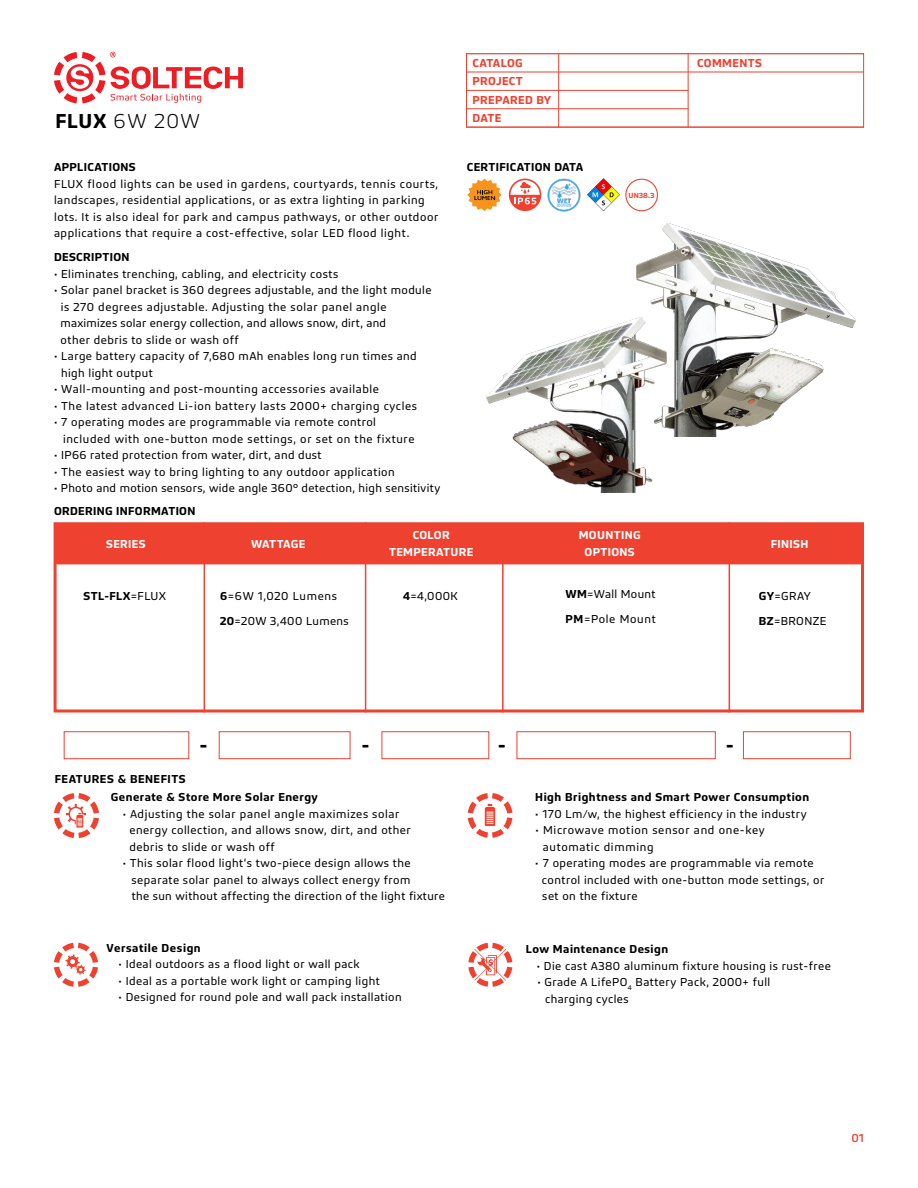
<style>
.page{position:relative;width:918px;height:1188px;background:#fff}
.page>*{position:absolute;margin:0;border:0;box-sizing:border-box;transform-origin:0 0}
.t1{font:300 21px "Bega";color:#000}
.t2{font:600 21px "Bega";color:#000}
.t3{font:12px/16.5px "Bega";letter-spacing:.04em;color:#000}
.t4{font:12px/16.5px "Bega";letter-spacing:.04em;color:#000101}
.t5{font:600 12px "Bega";letter-spacing:.04em;color:#000}
.t6{font:600 12px/16.5px "Bega";letter-spacing:.03em;color:#fff;text-align:center}
.t7{font:600 12px/18.8px "Bega";letter-spacing:.03em;color:#ef4130}
.t8{font:600 12px "Bega";color:#fff}
.t9{font:500 12px "Bega";color:#ef4130}
.t10{font:600 7.65px "Bega";color:#ef4130}
.s1{font-weight:600}
.s2{color:#000101}
.s3{font-weight:400}
</style>
<div class="page">
<svg style="left:54px;top:52px;width:189px;height:51px"></svg>
<div style="left:466px;top:53px;width:398px;height:75px;background:#fff;border:1px solid #ef4130"></div>
<hr style="left:466px;top:90px;width:222px;height:1px;background:#ef4130">
<hr style="left:466px;top:72px;width:222px;height:1px;background:#ef4130">
<hr style="left:688px;top:72px;width:176px;height:1px;background:#ef4130">
<hr style="left:466px;top:108px;width:222px;height:1px;background:#ef4130">
<hr style="left:466px;top:127px;width:398px;height:1px;background:#ef4130">
<hr style="left:558px;top:54px;width:1px;height:73px;background:#ef4130">
<hr style="left:688px;top:54px;width:1px;height:73px;background:#ef4130">
<svg style="left:54px;top:793px;width:45px;height:45px"></svg>
<svg style="left:468px;top:943px;width:44px;height:44px"></svg>
<svg style="left:468px;top:793px;width:44px;height:45px"></svg>
<svg style="left:467px;top:179px;width:35px;height:32px"></svg>
<svg style="left:509px;top:179px;width:32px;height:32px"></svg>
<div style="left:625px;top:179px;width:33px;height:32px;border:1px solid #ef4130;border-radius:50%"></div>
<img style="left:547px;top:178px;width:34px;height:34px">
<img style="left:587px;top:179px;width:32px;height:31px">
<div style="left:64px;top:732px;width:125px;height:27px;border:1px solid #ef4130"></div>
<div style="left:219px;top:732px;width:131px;height:27px;border:1px solid #ef4130"></div>
<div style="left:382px;top:732px;width:107px;height:27px;border:1px solid #ef4130"></div>
<div style="left:743px;top:732px;width:107px;height:27px;border:1px solid #ef4130"></div>
<div style="left:517px;top:732px;width:199px;height:27px;border:1px solid #ef4130"></div>
<svg style="left:54px;top:943px;width:44px;height:44px"></svg>
<div style="left:54px;top:522px;width:810px;height:190px;border:3px solid #ef4130"></div>
<div style="left:54px;top:524px;width:810px;height:40px;background:#ef4130"></div>
<hr style="left:204px;top:522px;width:1px;height:190px;background:#ef4130">
<hr style="left:365px;top:522px;width:1px;height:190px;background:#ef4130">
<hr style="left:502px;top:525px;width:2px;height:187px;background:#ef4130">
<hr style="left:729px;top:522px;width:1px;height:190px;background:#ef4130">
<img style="left:636px;top:224px;width:219px;height:212px">
<img style="left:486px;top:317px;width:180px;height:175px">
<h1 class="t1" style="left:56px;top:109px;width:146px"><span class="s1">FLUX</span> 6W 20W</h1>
<p class="t5" style="left:54px;top:160px;width:83px">APPLICATIONS</p>
<p class="t3" style="left:54px;top:175px;width:386px">FLUX flood lights can be used in gardens, courtyards, tennis courts, landscapes, residential applications, or as extra lighting in parking lots. It is also ideal for park and campus pathways, or other outdoor applications that require a cost-effective, solar LED flood light.</p>
<p class="t5" style="left:54px;top:250px;width:77px">DESCRIPTION</p>
<p class="t4" style="left:54px;top:265px;width:286px">• Eliminates trenching, cabling, and electricity costs</p>
<p class="t4" style="left:61px;top:282px;width:372px;text-indent:-7px">• Solar panel bracket is 360 degrees adjustable, and the light module is 270 degrees adjustable. Adjusting the solar panel angle maximizes solar energy collection, and allows snow, dirt, and<br>other debris to slide or wash off</p>
<p class="t4" style="left:61px;top:348px;width:357px;text-indent:-7px">• Large battery capacity of 7,680 mAh enables long run times and high light output</p>
<p class="t4" style="left:54px;top:381px;width:327px">• Wall-mounting and post-mounting accessories available</p>
<p class="t4" style="left:54px;top:397px;width:365px">• The latest advanced Li-ion battery lasts 2000+ charging cycles</p>
<p class="t3" style="left:63px;top:414px;width:353px;text-indent:-9px"><span class="s2">• 7 operating modes are programmable via</span> remote control included with one-button mode settings, or set on the fixture</p>
<p class="t4" style="left:54px;top:447px;width:269px">• IP66 rated protection from water, dirt, and dust</p>
<p class="t4" style="left:54px;top:463px;width:342px">• The easiest way to bring lighting to any outdoor application</p>
<p class="t4" style="left:54px;top:480px;width:388px">• Photo and motion sensors, wide angle 360° detection, high sensitivity</p>
<p class="t5" style="left:54px;top:504px;width:143px">ORDERING INFORMATION</p>
<p class="t7" style="left:472px;top:54px;width:52px">CATALOG</p>
<p class="t7" style="left:697px;top:54px;width:66px">COMMENTS</p>
<p class="t7" style="left:472px;top:71px;width:80px">PROJECT<br>PREPARED BY<br>DATE</p>
<p class="t5" style="left:467px;top:160px;width:118px">CERTIFICATION DATA</p>
<p class="t10" style="left:629px;top:191px;width:27px">UN38.3</p>
<p class="t6" style="left:106px;top:536px;width:41px">SERIES</p>
<p class="t8" style="left:251px;top:537px;width:56px">WATTAGE</p>
<p class="t6" style="left:389px;top:527px;width:86px">COLOR<br>TEMPERATURE</p>
<p class="t6" style="left:579px;top:527px;width:63px">MOUNTING<br>OPTIONS</p>
<p class="t6" style="left:771px;top:536px;width:39px">FINISH</p>
<p class="t3" style="left:220px;top:584px;width:130px;line-height:24.8px"><span class="s1">6</span>=6W 1,020 Lumens<br><span class="s1">20</span>=20W 3,400 Lumens</p>
<p class="t3" style="left:403px;top:588px;width:56px"><span class="s1">4</span>=4,000K</p>
<p class="t3" style="left:565px;top:581px;width:92px;line-height:24.8px"><span class="s1">WM</span>=Wall Mount<br><span class="s1">PM</span>=Pole Mount</p>
<p class="t3" style="left:759px;top:584px;width:69px;line-height:24.8px"><span class="s1">GY</span>=GRAY<br><span class="s1">BZ</span>=BRONZE</p>
<p class="t5" style="left:84px;top:589px;width:84px">STL-FLX<span class="s3">=FLUX</span></p>
<p class="t5" style="left:55px;top:772px;width:132px">FEATURES &amp; BENEFITS</p>
<h1 class="t2" style="left:200px;top:733px;width:10px">-</h1>
<h1 class="t2" style="left:361px;top:733px;width:10px">-</h1>
<h1 class="t2" style="left:498px;top:733px;width:10px">-</h1>
<h1 class="t2" style="left:726px;top:733px;width:10px">-</h1>
<p class="t5" style="left:111px;top:790px;width:208px">Generate &amp; Store More Solar Energy</p>
<p class="t3" style="left:130px;top:805px;width:283px;text-indent:-7px">• Adjusting the solar panel angle maximizes solar energy collection, and allows snow, dirt, and other debris to slide or wash off</p>
<p class="t3" style="left:132px;top:855px;width:315px;text-indent:-9px">• This solar flood light’s two-piece design allows the separate solar panel to always collect energy from<br>the sun without affecting the direction of the light fixture</p>
<p class="t5" style="left:107px;top:941px;width:96px">Versatile Design</p>
<p class="t3" style="left:119px;top:956px;width:243px">• Ideal outdoors as a flood light or wall pack</p>
<p class="t3" style="left:119px;top:973px;width:263px">• Ideal as a portable work light or camping light</p>
<p class="t3" style="left:119px;top:989px;width:285px">• Designed for round pole and wall pack installation</p>
<p class="t5" style="left:535px;top:790px;width:276px">High Brightness and Smart Power Consumption</p>
<p class="t3" style="left:535px;top:805px;width:273px">• 170 Lm/w, the highest efficiency in the industry</p>
<p class="t3" style="left:543px;top:822px;width:223px;text-indent:-7px">• Microwave motion sensor and one-key automatic dimming</p>
<p class="t3" style="left:542px;top:855px;width:284px;text-indent:-7px">• 7 operating modes are programmable via remote control included with one-button mode settings, or set on the fixture</p>
<p class="t5" style="left:526px;top:942px;width:144px">Low Maintenance Design</p>
<p class="t3" style="left:537px;top:957px;width:295px">• Die cast A380 aluminum fixture housing is rust-free</p>
<p class="t3" style="left:545px;top:974px;width:227px;text-indent:-8px">• Grade A LifePO<sub>4</sub> Battery Pack, 2000+ full charging cycles</p>
<p class="t9" style="left:851px;top:1131px;width:14px">01</p>
</div>
